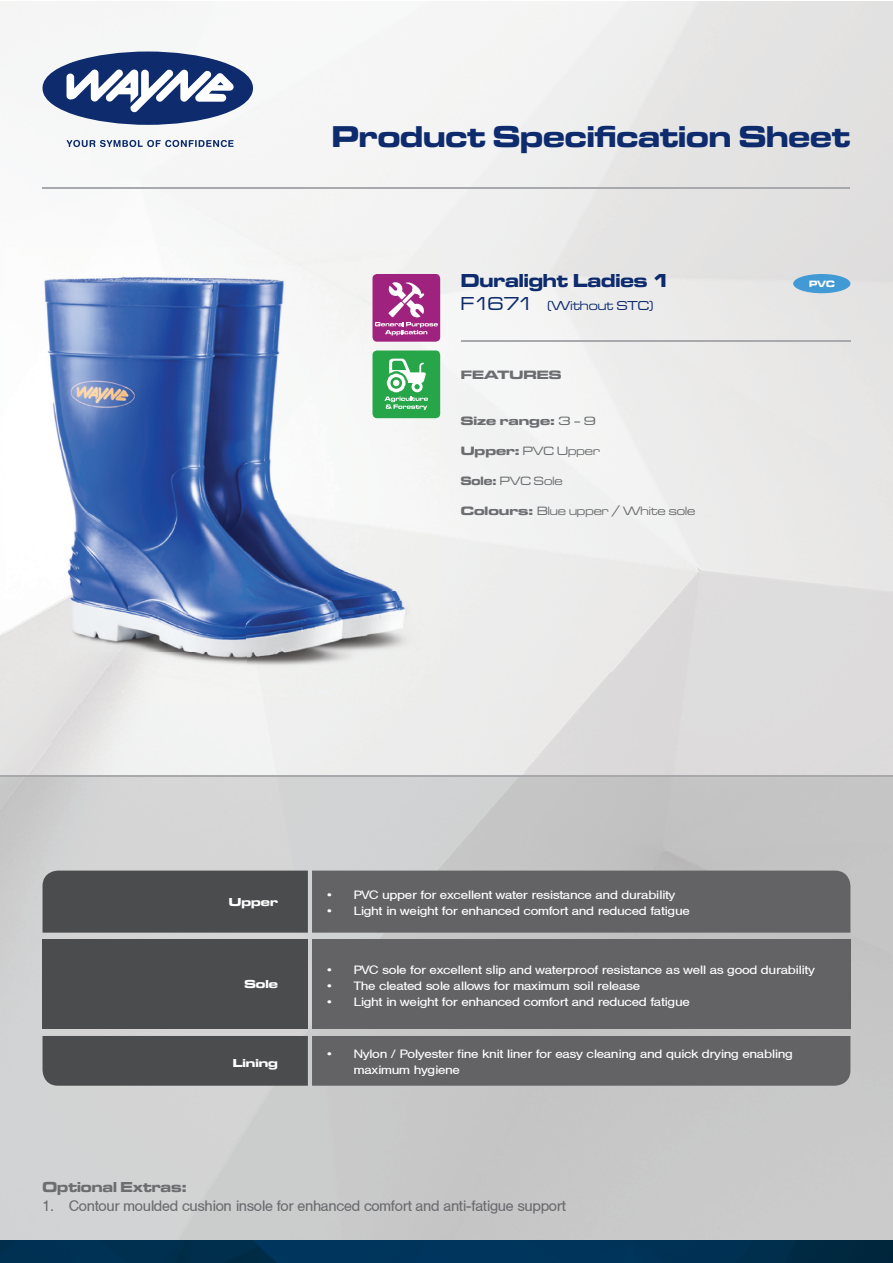
<style>
.page{position:relative;width:893px;height:1263px;background:#fff}
.page>*{position:absolute;margin:0;border:0;box-sizing:border-box;transform-origin:0 0}
.t1{font:700 expanded 31.2px "Microgramma DOT";color:#0d2b6d}
.t2{font:700 expanded 19.5px "Microgramma DOT";color:#0d2b6d}
.t3{font:15px "Helba DB Normal";color:#6c6d70}
.t4{font:700 expanded 15px "Microgramma DOT";color:#6c6d70}
.t5{font:500 expanded 13.5px "Microgramma DOT";color:#0d2b6d}
.t6{font:500 expanded 12.6px "Microgramma DOT";color:#6c6d70}
.t7{font:700 expanded 12.6px "Microgramma DOT";color:#6c6d70;scale:1.17 1}
.t8{font:12px/16px "Helba DB Normal";color:#fff;scale:1.17 1}
.t9{font:700 expanded 12px "Microgramma DOT";color:#fff;scale:1.1 1}
.t10{font:700 expanded 9.6px "Microgramma DOT";color:#fff}
.s1{font-size:19.5px}
.s2{font-weight:500}
.s3{font-weight:700}
</style>
<div class="page">
<img style="left:840px;top:1px;width:53px;height:1239px">
<img style="left:0;top:777px;width:841px;height:463px">
<img style="left:5px;top:248px;width:434px;height:455px">
<hr style="left:461px;top:340px;width:389px;height:2px;background:#a8a9ad">
<div style="left:372px;top:274px;width:68px;height:68px;background:#9f237e;border-radius:5px"></div>
<svg style="left:375px;top:282px;width:63px;height:53px"></svg>
<div style="left:372px;top:350px;width:68px;height:68px;background:#26a649;border-radius:5px"></div>
<svg style="left:384px;top:359px;width:44px;height:51px"></svg>
<div style="left:793px;top:274px;width:57px;height:19px;background:#429ad4;border-radius:50%"></div>
<svg style="left:43px;top:52px;width:210px;height:73px"></svg>
<svg style="left:67px;top:140px;width:167px;height:7px"></svg>
<hr style="left:43px;top:187px;width:807px;height:2px;background:#a8a9ad">
<hr style="left:0;top:776px;width:893px;height:1px;background:#a8a9ad">
<img style="left:0;top:1240px;width:893px;height:23px">
<div style="left:43px;top:939px;width:265px;height:90px;background:#4b4c4d"></div>
<div style="left:312px;top:939px;width:538px;height:90px;background:#636366"></div>
<svg style="left:43px;top:1036px;width:807px;height:50px;background:#5c5c5f"></svg>
<svg style="left:43px;top:870px;width:807px;height:63px;background:#5d5d60"></svg>
<h1 class="t1" style="left:332px;top:115px;width:520px">Product Specification Sheet</h1>
<h2 class="t2" style="left:461px;top:267px;width:211px">Duralight Ladies 1</h2>
<p class="t5" style="left:461px;top:297px;width:194px"><span class="s1">F1671</span> (Without STC)</p>
<p class="t7" style="left:461px;top:366px;width:88px">FEATURES</p>
<p class="t7" style="left:461px;top:412px;width:117px">Size range: <span class="s2">3 - 9</span></p>
<p class="t6" style="left:461px;top:443px;width:141px"><span class="s3">Upper:</span> PVC Upper</p>
<p class="t6" style="left:461px;top:473px;width:103px"><span class="s3">Sole:</span> PVC Sole</p>
<p class="t6" style="left:461px;top:503px;width:236px"><span class="s3">Colours:</span> Blue upper / White sole</p>
<p class="t10" style="left:809px;top:277px;width:27px">PVC</p>
<p class="t9" style="left:229px;top:894px;width:46px">Upper</p>
<p class="t9" style="left:244px;top:976px;width:32px">Sole</p>
<p class="t8" style="left:327px;top:887px;width:299px">• PVC upper for excellent water resistance and durability</p>
<p class="t8" style="left:327px;top:903px;width:312px">• Light in weight for enhanced comfort and reduced fatigue</p>
<p class="t8" style="left:327px;top:961px;width:419px">• PVC sole for excellent slip and waterproof resistance as well as good durability</p>
<p class="t8" style="left:327px;top:977px;width:269px">• The cleated sole allows for maximum soil release</p>
<p class="t8" style="left:327px;top:994px;width:312px">• Light in weight for enhanced comfort and reduced fatigue</p>
<p class="t9" style="left:233px;top:1055px;width:43px">Lining</p>
<p class="t8" style="left:354px;top:1046px;width:377px;text-indent:-27px">• Nylon / Polyester fine knit liner for easy cleaning and quick drying enabling maximum hygiene</p>
<p class="t4" style="left:43px;top:1177px;width:146px">Optional Extras:</p>
<p class="t3" style="left:43px;top:1197px;width:525px">1. Contour moulded cushion insole for enhanced comfort and anti-fatigue support</p>
</div>
